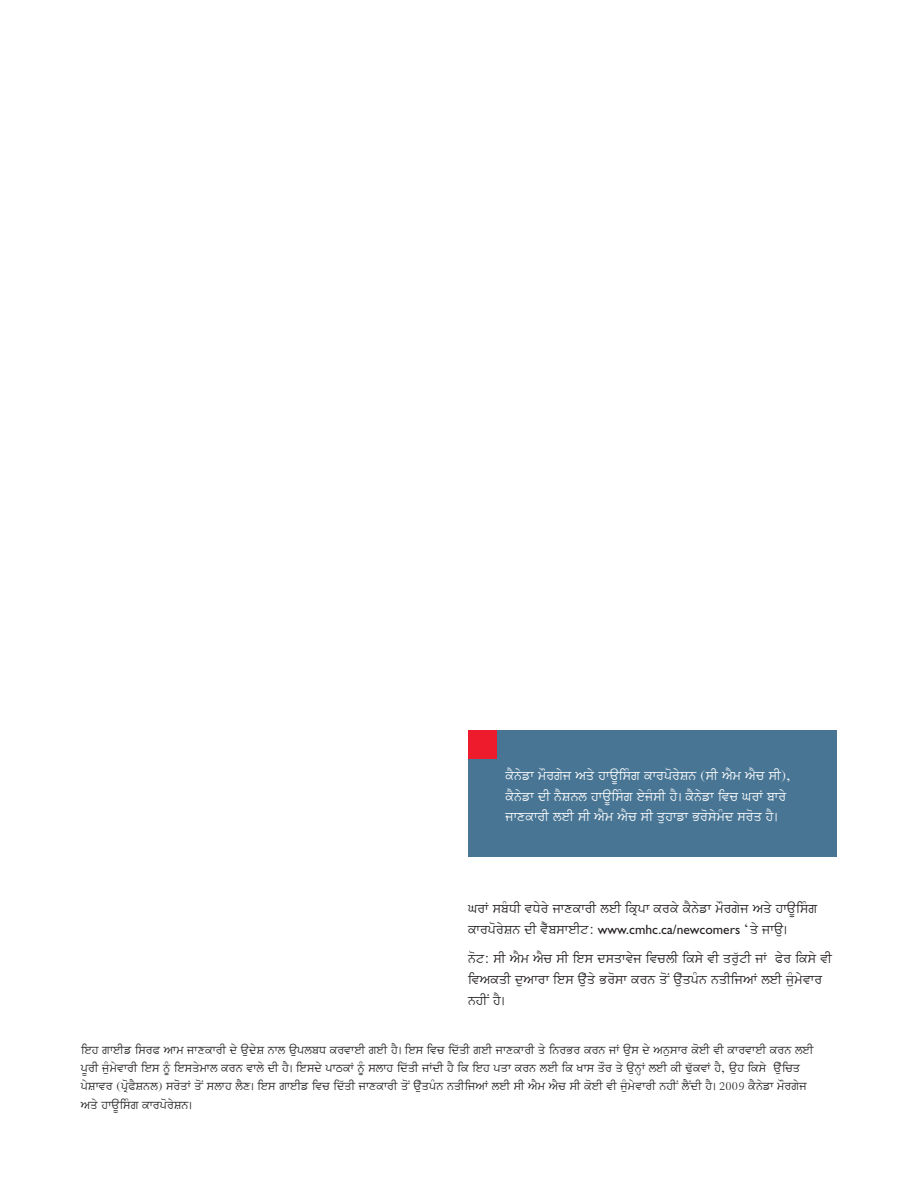
<style>
.page{position:relative;width:918px;height:1188px;background:#fff}
.page>*{position:absolute;margin:0;border:0;box-sizing:border-box;transform-origin:0 0}
.t1{font:13.5px/21px "Samtol";color:#231f20}
.t2{font:13.5px/20.7px "Samtol";color:#fff}
.t3{font:12px/18.5px "Samtol";color:#231f20}
.s1{font-family:"Gill Sans Std"}
</style>
<div class="page">
<div style="left:468px;top:730px;width:369px;height:126px;background:#487594"></div>
<div style="left:468px;top:730px;width:29px;height:28px;background:#ee1b2c"></div>
<p class="t2" style="left:506px;top:766px;width:287px">KYNYZF MORGYJ AQY HFAUISMG KFRPORYÈN (SI AYM AYC SI),<br>KYNYZF DI NYÈNL HFAUISMG EYJMSI HY[ KYNYZF IVC GRF BFRY<br>JFXKFRI LEI SI AYM AYC SI QUHFZF BROSYMMD SROQ HY[</p>
<p class="t1" style="left:468px;top:899px;width:351px">GRF SBMDI VDYRY JFXKFRI LEI IKRPF KRKY KYNYZF MORGYJ AQY HFAUISMG<br>KFRPORYÈN DI VYWBSFEIT: <span class="s1">www.cmhc.ca/newcomers</span> ‘QY JFAU[</p>
<p class="t1" style="left:468px;top:949px;width:366px">NOT: SI AYM AYC SI IES DSQFVYJ IVCLI IKSY VI QRUWTI JF PYR IKSY VI<br>IVAKQI DUAFRF IES AUWQY BROSF KRN QON AUWQPMN NQIIJAF LEI JUMMYVFR<br>NHIN HY[</p>
<p class="t3" style="left:81px;top:1041px;width:734px">IEH GFEIZ ISRP AFM JFXKFRI DY AUDYSÈ NFL AUPLBD KRVFEI GEI HY[ IES IVC IDWQI GEI JFXKFRI QY INRBR KRN JF AUS DY ANUSFR KOEI VI KFRVFEI KRN LEI PURI JUMMYVFRI IES Ƒ IESQYMFL KRN VFLY DI HY[ IESDY PFTKF Ƒ SLFH IDWQI JFDI HYIK IEH PQF KRN LEI IK KFS QOR QY AUNHF LEI KI ZUWKVF HY, AUH IKSY AUWICQ PYÈFVR (PROPYÈNL) SROQF QON SLFH LYX[ IES GFEIZ IVC IDWQI JFXKFRI QON AUWQPMN NQIIJAF LEI SI AYM AYC SI KOEI VI JUMMYVFRI NHIN LYNDI HY[ 2009 KYNYZF MORGYJ AQY HFAUISMG KFRPORYÈN[</p>
</div>
